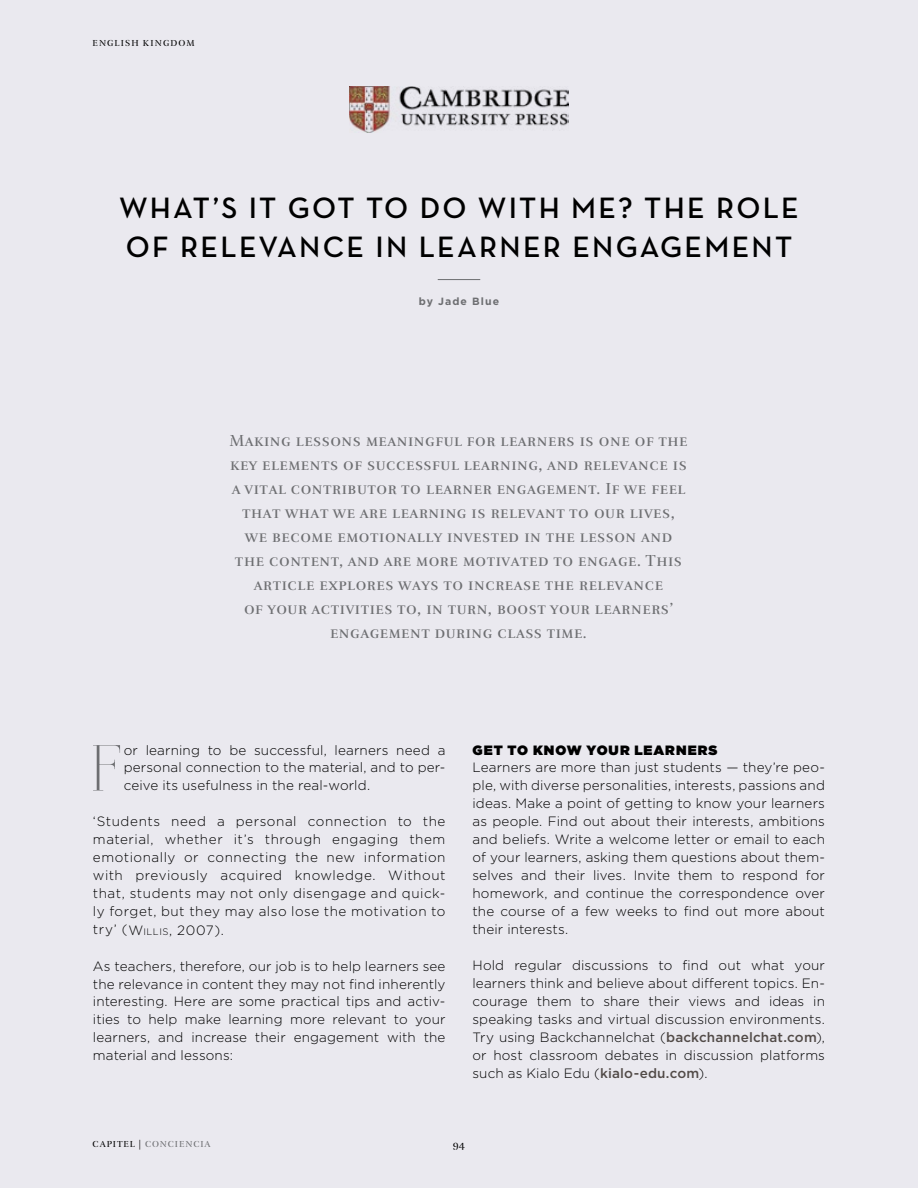
<style>
.page{position:relative;width:918px;height:1188px;background:#eae9ef}
.page>*{position:absolute;margin:0;border:0;box-sizing:border-box;transform-origin:0 0}
.t1{font:65.4px "Aire Roman Std";color:#6d6e71}
.t2{font:600 30px/39px "Neutra Text";letter-spacing:.075em;color:#000}
.t3{font:16.5px/24px "Rufina Stencil Regular";letter-spacing:.03em;color:#6d6e71;text-align:center}
.t4{font:300 13.5px/18px "Gotham";letter-spacing:.01em;color:#000;text-align:justify}
.t5{font:900 13.5px "Gotham";letter-spacing:.075em;color:#000}
.t6{font:700 10.5px "Gotham";letter-spacing:.1em;color:#6d6e71}
.t7{font:10.5px "Rufina Stencil Regular";color:#000}
.t8{font:9px "Rufina Stencil Regular";letter-spacing:.1em;color:#6d6e71}
.t9{font:9px "Rufina Stencil Regular";letter-spacing:.12em;color:#000}
.s1{font-style:inherit}
.s2{font-size:9.45px}
.s3{font-weight:500;color:#524b48}
.s4{color:#000}
</style>
<div class="page">
<hr style="left:438px;top:279px;width:42px;height:1px;background:#6d6e71">
<img style="left:350px;top:87px;width:218px;height:46px">
<p class="t9" style="left:92px;top:38px;width:104px">ENGLISH KINGDOM</p>
<h2 class="t2" style="left:119px;top:187px;width:681px">WHAT’S IT GOT TO DO WITH ME? THE ROLE<br>OF RELEVANCE IN LEARNER ENGAGEMENT</h2>
<p class="t6" style="left:419px;top:294px;width:82px">by Jade Blue</p>
<p class="t3" style="left:229px;top:428px;width:460px">Making lessons meaningful for learners is one of the key elements of successful learning, and relevance is a vital contributor to learner engagement. If we feel that what we are learning is relevant to our lives, we become emotionally invested in the lesson and the content, and are more motivated to engage. This article explores ways to increase the relevance<br>of your activities to, in turn, boost your learners’ engagement during class time.</p>
<h1 class="t1" style="left:90px;top:730px;width:33px">F</h1>
<p class="t4" style="left:124px;top:740px;width:323px">or learning to be successful, learners need a personal connection to the material, and to per&shy;ceive its usefulness in the real-world.</p>
<p class="t4" style="left:93px;top:812px;width:354px">‘Students need a personal connection to the material, whether it’s through engaging them emotionally or connecting the new information with previously acquired knowledge. Without that, students may not only disengage and quick&shy;ly forget, but they may also lose the motivation to try’ <span class="s1">(W</span><span class="s2">illis</span><span class="s1">, 2007).</span></p>
<p class="t4" style="left:93px;top:956px;width:354px">As teachers, therefore, our job is to help learners see the relevance in content they may not find inherently interesting. Here are some practical tips and activ&shy;ities to help make learning more relevant to your learners, and increase their engagement with the material and lessons:</p>
<p class="t5" style="left:472px;top:740px;width:247px">GET TO KNOW YOUR LEARNERS</p>
<p class="t4" style="left:472px;top:758px;width:354px">Learners are more than just students — they’re peo&shy;ple, with diverse personalities, interests, passions and ideas. Make a point of getting to know your learners as people. Find out about their interests, ambitions and beliefs. Write a welcome letter or email to each of your learners, asking them questions about them&shy;selves and their lives. Invite them to respond for homework, and continue the correspondence over the course of a few weeks to find out more about their interests.</p>
<p class="t4" style="left:472px;top:956px;width:354px">Hold regular discussions to find out what your learners think and believe about different topics. En&shy;courage them to share their views and ideas in speaking tasks and virtual discussion environments.<br>Try using Backchannelchat (<span class="s3">backchannelchat.com</span>), or host classroom debates in discussion platforms such as Kialo Edu (<span class="s3">kialo-edu.com</span>).</p>
<p class="t8" style="left:93px;top:1139px;width:120px"><span class="s4">CAPITEL |</span> CONCIENCIA</p>
<p class="t7" style="left:453px;top:1138px;width:14px">94</p>
</div>
